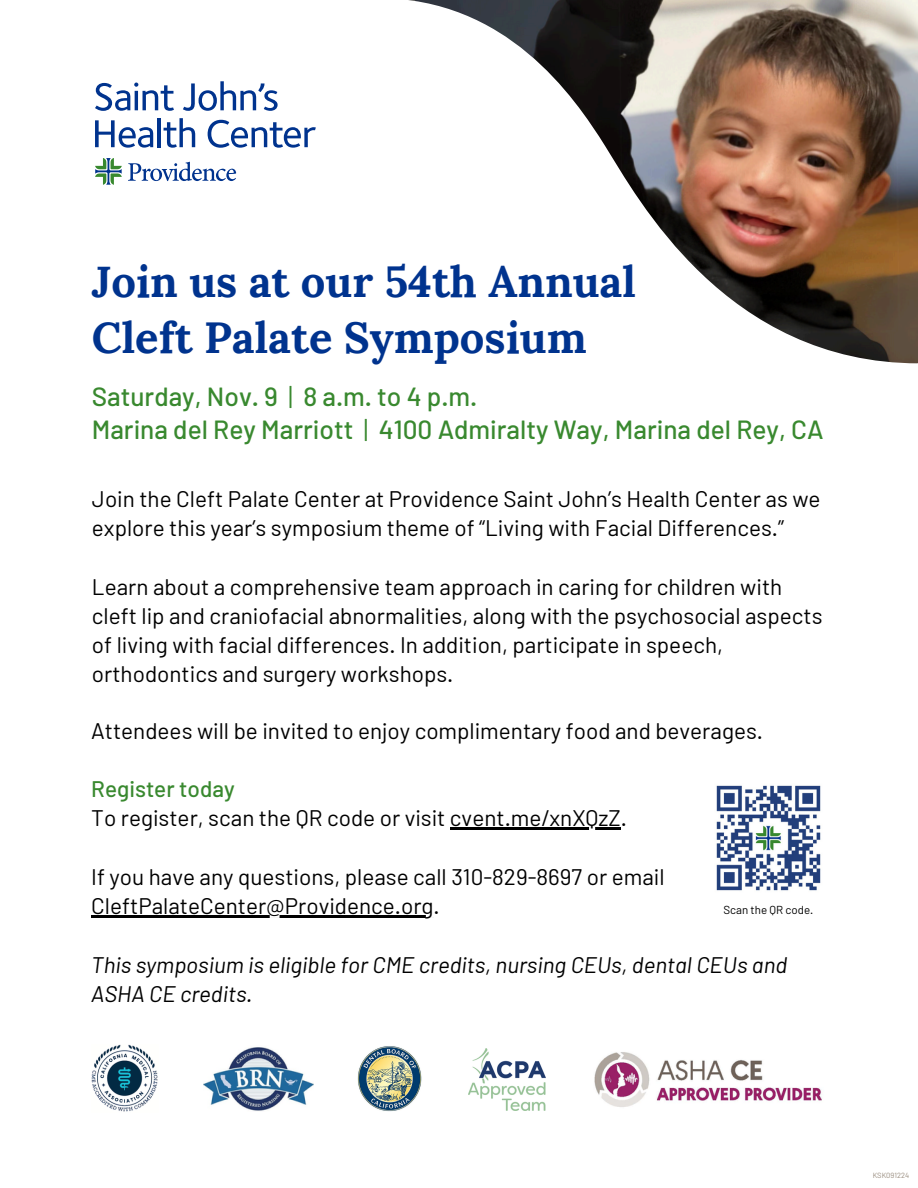
<style>
.page{position:relative;width:918px;height:1188px;background:#fff}
.page>*{position:absolute;margin:0;border:0;box-sizing:border-box;transform-origin:0 0}
.t1{font:700 43.5px/56.2px "Lora";color:#00338e}
.t2{font:500 26.25px/33.8px "Barlow";color:#39892f}
.t3{font:22.5px/29.2px "Barlow";color:#000}
.t4{font:italic 22.5px "Barlow";color:#000}
.t5{font:11.55px "Barlow";color:#000}
.t6{font:7.5px "Barlow";color:#988c7e}
.s1{font-weight:400}
.s2{font-weight:500;color:#39892f}
</style>
<div class="page">
<hr style="left:450px;top:827px;width:171px;height:3px;background:#000">
<hr style="left:91px;top:915px;width:343px;height:2px;background:#000">
<img style="left:716px;top:785px;width:105px;height:106px">
<svg style="left:95px;top:83px;width:79px;height:28px"></svg>
<svg style="left:95px;top:120px;width:58px;height:28px"></svg>
<hr style="left:157px;top:118px;width:4px;height:29px;background:#00338e">
<svg style="left:164px;top:118px;width:31px;height:30px"></svg>
<svg style="left:128px;top:162px;width:108px;height:19px"></svg>
<svg style="left:95px;top:158px;width:27px;height:27px"></svg>
<svg style="left:183px;top:81px;width:95px;height:30px"></svg>
<svg style="left:208px;top:120px;width:93px;height:28px"></svg>
<svg style="left:307px;top:127px;width:9px;height:6px"></svg>
<img style="left:408px;top:0;width:510px;height:363px">
<img style="left:91px;top:1045px;width:67px;height:67px">
<img style="left:469px;top:1049px;width:76px;height:61px">
<img style="left:203px;top:1047px;width:110px;height:64px">
<img style="left:358px;top:1046px;width:64px;height:65px">
<img style="left:594px;top:1052px;width:228px;height:55px">
<p class="t1" style="left:92px;top:253px;width:546px">Join us at our 54th Annual<br>Cleft Palate Symposium</p>
<h1 class="t2" style="left:92px;top:378px;width:733px">Saturday, Nov. 9 <span class="s1">|</span> 8 a.m. to 4 p.m.<br>Marina del Rey Marriott <span class="s1">|</span> 4100 Admiralty Way, Marina del Rey, CA</h1>
<h3 class="t3" style="left:92px;top:483px;width:730px">Join the Cleft Palate Center at Providence Saint John’s Health Center as we explore this year’s symposium theme of “Living with Facial Differences.”</h3>
<h3 class="t3" style="left:92px;top:571px;width:732px">Learn about a comprehensive team approach in caring for children with cleft lip and craniofacial abnormalities, along with the psychosocial aspects of living with facial differences. In addition, participate in speech, orthodontics and surgery workshops.</h3>
<h3 class="t3" style="left:91px;top:715px;width:673px">Attendees will be invited to enjoy complimentary food and beverages.</h3>
<h3 class="t3" style="left:91px;top:773px;width:537px"><span class="s2">Register today<br></span>To register, scan the QR code or visit cvent.me/xnXQzZ.</h3>
<h3 class="t3" style="left:91px;top:861px;width:575px">If you have any questions, please call 310-829-8697 or email</h3>
<h3 class="t3" style="left:91px;top:890px;width:350px">CleftPalateCenter@Providence.org.</h3>
<h3 class="t4" style="left:91px;top:950px;width:698px">This symposium is eligible for CME credits, nursing CEUs, dental CEUs and</h3>
<p class="t4" style="left:91px;top:979px;width:163px">ASHA CE credits.</p>
<p class="t5" style="left:723px;top:902px;width:92px">Scan the QR code.</p>
<p class="t6" style="left:873px;top:1170px;width:38px">KSK091224</p>
</div>
